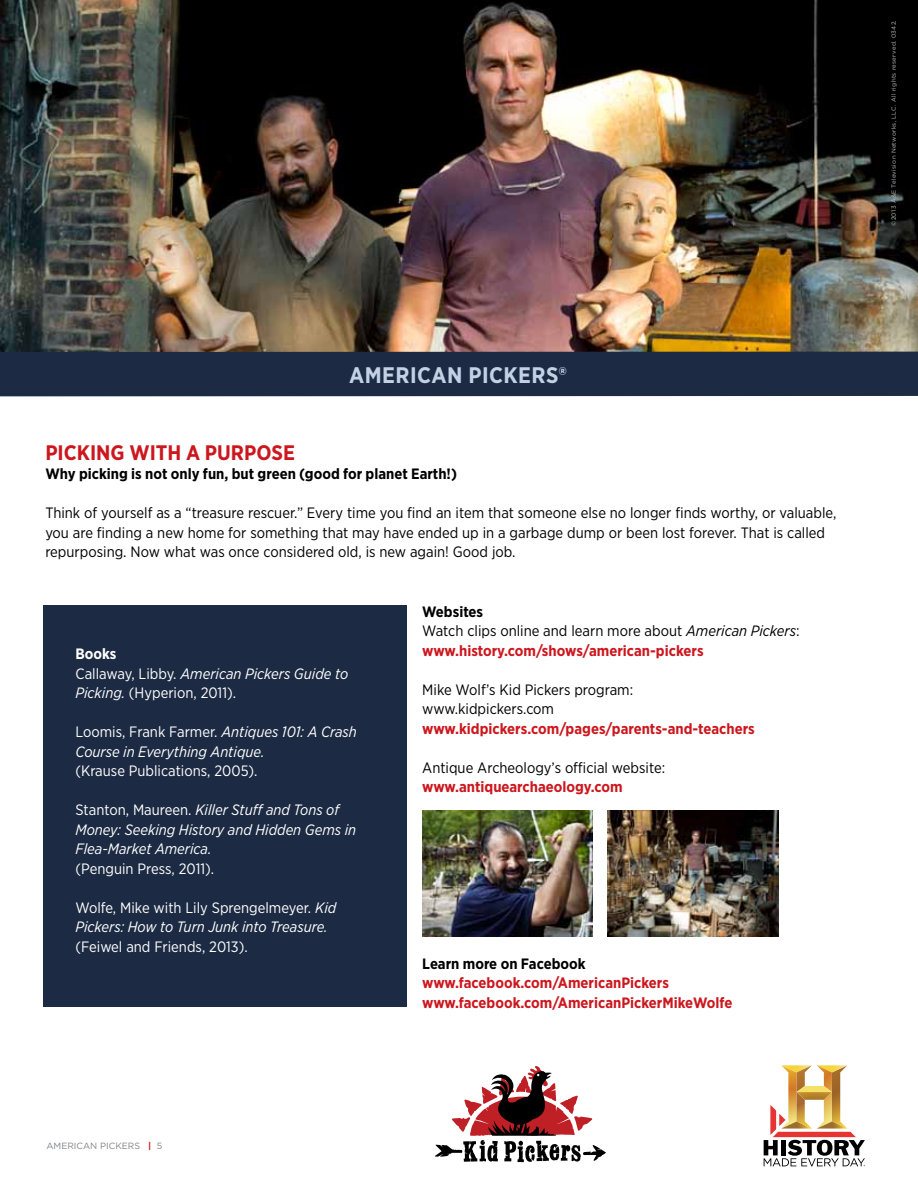
<style>
.page{position:relative;width:918px;height:1188px;background:#fff}
.page>*{position:absolute;margin:0;border:0;box-sizing:border-box;transform-origin:0 0}
.t1{font:700 22.5px "Gotham Narrow";letter-spacing:.02em;color:#c4d0e4}
.t2{font:700 21px "Gotham Narrow";color:#cc171e}
.t3{font:15px/19.5px "Gotham Narrow";color:#000}
.t4{font:700 15px/19.5px "Gotham Narrow";color:#cc171e}
.t5{font:italic 15px/19.5px "Gotham Narrow";color:#fff}
.t6{font:15px/19.5px "Gotham Narrow";color:#fff}
.t7{font:700 15px "Gotham Narrow";color:#000}
.t8{font:9px "Gotham";color:#808285}
.t9{font:6px "Gotham";letter-spacing:.055em;color:#bcbec0}
.s1{font-weight:700}
.s2{font-style:italic}
.s3{font-style:normal}
.s4{font-weight:700;color:#cc171e}
.s5{color:#000}
.s6{font-weight:400;color:#000}
.s7{font-weight:400;font-style:italic;color:#000}
</style>
<div class="page">
<div style="left:44px;top:605px;width:363px;height:402px;background:#1c2b43"></div>
<img style="left:0;top:0;width:918px;height:352px">
<div style="left:0;top:352px;width:918px;height:44px;background:#1c2b43"></div>
<svg style="left:764px;top:1065px;width:101px;height:101px"></svg>
<img style="left:422px;top:811px;width:171px;height:125px">
<img style="left:608px;top:811px;width:171px;height:125px">
<svg style="left:435px;top:1066px;width:171px;height:96px"></svg>
<p class="t9" style="left:890px;top:226px;width:207px;rotate:-90deg">©2013 A&amp;E Television Networks, LLC. All rights reserved. 0342.</p>
<h1 class="t1" style="left:349px;top:361px;width:16px">AME</h1>
<h1 class="t1" style="left:396px;top:361px;width:173px">RICAN PICKERS®</h1>
<h2 class="t2" style="left:45px;top:439px;width:57px">Picking</h2>
<h2 class="t2" style="left:129px;top:439px;width:31px">with</h2>
<h2 class="t2" style="left:186px;top:439px;width:45px">a Purpos</h2>
<h2 class="t2" style="left:283px;top:439px;width:13px">e</h2>
<p class="t7" style="left:45px;top:464px;width:413px">Why picking is not only fun, but green (good for planet Earth!)</p>
<p class="t3" style="left:45px;top:503px;width:793px">Think of yourself as a “treasure rescuer.” Every time you find an item that someone else no longer finds worthy, or valuable, you are finding a new home for something that may have ended up in a garbage dump or been lost forever. That is called repurposing. Now what was once considered old, is new again! Good job.</p>
<p class="t6" style="left:75px;top:644px;width:274px"><span class="s1">Books<br></span>Callaway, Libby. <span class="s2">American Pickers Guide to<br>Picking.</span> (Hyperion, 2011).</p>
<p class="t5" style="left:75px;top:722px;width:283px"><span class="s3">Loomis, Frank Farmer.</span> Antiques 101: A Crash<br>Course in Everything Antique.</p>
<p class="t6" style="left:75px;top:761px;width:184px">(Krause Publications, 2005).</p>
<p class="t5" style="left:75px;top:800px;width:282px"><span class="s3">Stanton, Maureen.</span> Killer Stuff and Tons of<br>Money: Seeking History and Hidden Gems in<br>Flea-Market America.</p>
<p class="t6" style="left:75px;top:859px;width:140px">(Penguin Press, 2011).</p>
<p class="t5" style="left:75px;top:898px;width:262px"><span class="s3">Wolfe, Mike with Lily Sprengelmeyer.</span> Kid<br>Pickers: How to Turn Junk into Treasure.</p>
<p class="t6" style="left:75px;top:937px;width:174px">(Feiwel and Friends, 2013).</p>
<p class="t8" style="left:46px;top:1140px;width:117px">AMERICAN PICKERS <span class="s4">|</span> 5</p>
<p class="t4" style="left:422px;top:602px;width:379px"><span class="s5">Websites<br></span><span class="s6">Watch clips online and learn more about</span> <span class="s7">American Pickers</span><span class="s6">: </span>www.history.com/shows/american-pickers</p>
<p class="t3" style="left:422px;top:680px;width:212px">Mike Wolf’s Kid Pickers program: www.kidpickers.com</p>
<p class="t4" style="left:422px;top:719px;width:334px">www.kidpickers.com/pages/parents-and-teachers</p>
<p class="t3" style="left:422px;top:758px;width:244px">Antique Archeology’s official website:</p>
<p class="t4" style="left:422px;top:777px;width:202px">www.antiquearchaeology.com</p>
<p class="t7" style="left:422px;top:954px;width:165px">Learn more on Facebook</p>
<p class="t4" style="left:422px;top:973px;width:312px">www.facebook.com/AmericanPickers www.facebook.com/AmericanPickerMikeWolfe</p>
</div>
